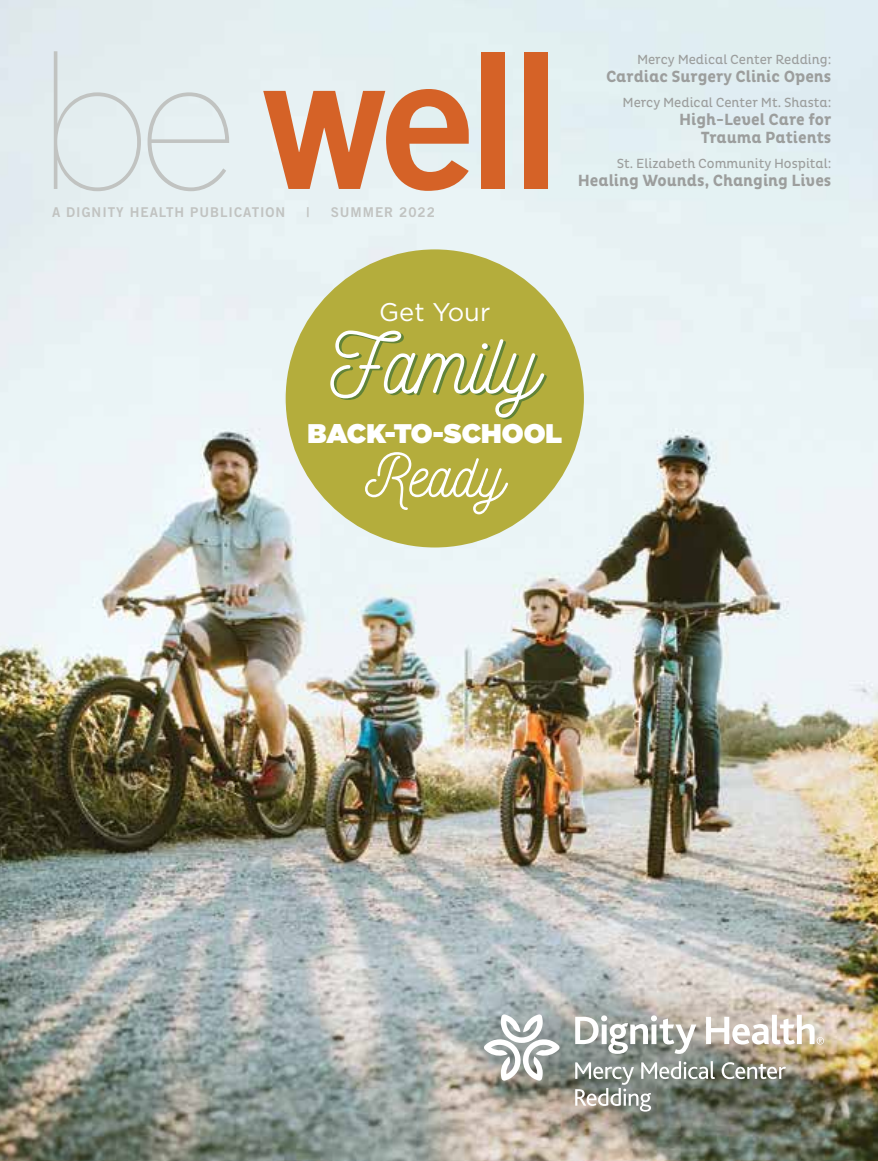
<style>
.page{position:relative;width:878px;height:1161px;background:#fff}
.page>*{position:absolute;margin:0;border:0;box-sizing:border-box;transform-origin:0 0}
.t1{font:188.55px "Trade Gothic Bold Two";color:#d56227}
.t2{font:85.05px "Nickainley";color:#fff}
.t3{font:61.05px "Nickainley";color:#fff}
.t4{font:900 27px "Gotham";color:#fff}
.t5{font:25.5px "Gotham";color:#fff}
.t6{font:700 16.5px/18px "Pluto Cond";color:#9c9e9d;text-align:right}
.t7{font:13.5px "Pluto Cond";color:#9c9e9d}
.t8{font:13.5px "Trade Gothic LT Std Bd 2";letter-spacing:.07em;color:#c1c3c1}
.s1{font-family:"Gotham";font-weight:100;color:#c1c3c1}
</style>
<div class="page">
<img style="left:0;top:0;width:878px;height:1161px">
<div style="left:286px;top:249px;width:298px;height:299px;background:#b4ad3c;border-radius:50%"></div>
<img style="left:446px;top:986px;width:418px;height:162px;border-radius:50%">
<svg style="left:483px;top:1014px;width:77px;height:67px"></svg>
<svg style="left:721px;top:1062px;width:65px;height:17px"></svg>
<svg style="left:575px;top:1061px;width:140px;height:51px;background:#8d938b"></svg>
<svg style="left:575px;top:1015px;width:121px;height:39px"></svg>
<svg style="left:706px;top:1015px;width:117px;height:30px"></svg>
<h1 class="t1" style="left:38px;top:5px;width:526px"><span class="s1">be</span> well</h1>
<p class="t8" style="left:52px;top:204px;width:235px">A DIGNITY HEALTH PUBLICATION</p>
<p class="t8" style="left:306px;top:204px;width:4px">|</p>
<p class="t8" style="left:331px;top:204px;width:106px">SUMMER 2022</p>
<p class="t7" style="left:637px;top:52px;width:196px">Mercy Medical Center Redding:</p>
<p class="t6" style="left:606px;top:68px;width:227px">Cardiac Surgery Clinic Opens</p>
<p class="t7" style="left:622px;top:95px;width:210px">Mercy Medical Center Mt. Shasta:</p>
<p class="t6" style="left:679px;top:111px;width:154px">High-Level Care for<br>Trauma Patients</p>
<p class="t7" style="left:617px;top:155px;width:216px">St. Elizabeth Community Hospital:</p>
<p class="t6" style="left:578px;top:171px;width:255px">Healing Wounds, Changing Lives</p>
<h3 class="t5" style="left:379px;top:297px;width:113px">Get Your</h3>
<h2 class="t2" style="left:330px;top:309px;width:210px">Family</h2>
<h3 class="t4" style="left:307px;top:414px;width:256px">BACK-TO-SCHOOL</h3>
<h3 class="t3" style="left:365px;top:436px;width:141px">Ready</h3>
</div>
